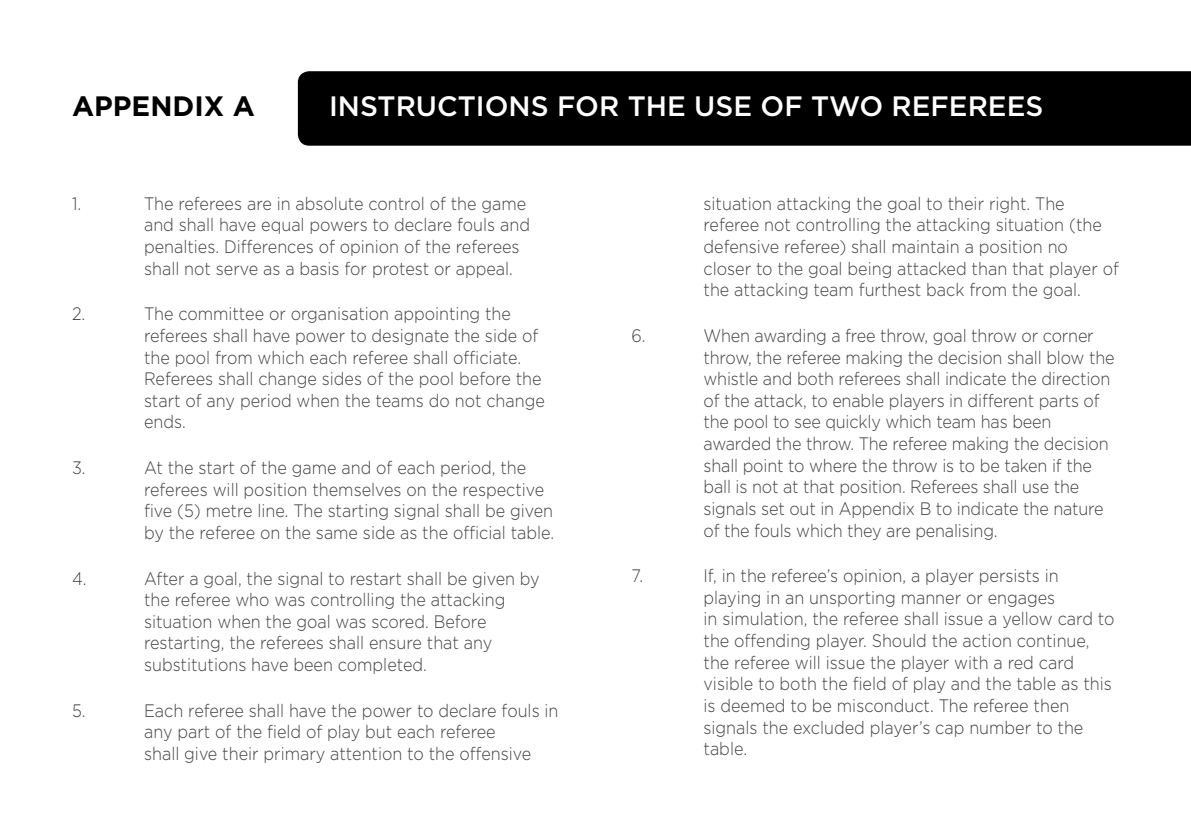
<style>
.page{position:relative;width:1191px;height:840px;background:#fff}
.page>*{position:absolute;margin:0;border:0;box-sizing:border-box;transform-origin:0 0}
.t1{font:500 28px "Gotham";color:#fff}
.t2{font:700 28px "Gotham";color:#000}
.t3{font:300 18px/21.6px "Gotham";color:#414042;scale:.9 1}
</style>
<div class="page">
<div style="left:298px;top:71px;width:893px;height:75px;background:#000"></div>
<h1 class="t2" style="left:72px;top:87px;width:184px">APPENDIX A</h1>
<h1 class="t1" style="left:329px;top:87px;width:716px">INSTRUCTIONS FOR THE USE OF TWO REFEREES</h1>
<p class="t3" style="left:72px;top:192px;width:12px">1.</p>
<p class="t3" style="left:144px;top:192px;width:430px">The referees are in absolute control of the game and shall have equal powers to declare fouls and penalties. Differences of opinion of the referees shall not serve as a basis for protest or appeal.</p>
<p class="t3" style="left:72px;top:302px;width:16px">2.</p>
<p class="t3" style="left:144px;top:302px;width:447px">The committee or organisation appointing the referees shall have power to designate the side of the pool from which each referee shall officiate.<br>Referees shall change sides of the pool before the start of any period when the teams do not change ends.</p>
<p class="t3" style="left:72px;top:456px;width:17px">3.</p>
<p class="t3" style="left:144px;top:456px;width:457px">At the start of the game and of each period, the referees will position themselves on the respective five (5) metre line. The starting signal shall be given by the referee on the same side as the official table.</p>
<p class="t3" style="left:72px;top:566px;width:18px">4.</p>
<p class="t3" style="left:144px;top:566px;width:441px">After a goal, the signal to restart shall be given by the referee who was controlling the attacking situation when the goal was scored. Before restarting, the referees shall ensure that any substitutions have been completed.</p>
<p class="t3" style="left:72px;top:698px;width:17px">5.</p>
<p class="t3" style="left:144px;top:698px;width:462px">Each referee shall have the power to declare fouls in any part of the field of play but each referee<br>shall give their primary attention to the offensive</p>
<p class="t3" style="left:703px;top:192px;width:463px">situation attacking the goal to their right. The referee not controlling the attacking situation (the defensive referee) shall maintain a position no closer to the goal being attacked than that player of the attacking team furthest back from the goal.</p>
<p class="t3" style="left:631px;top:324px;width:17px">6.</p>
<p class="t3" style="left:703px;top:324px;width:458px">When awarding a free throw, goal throw or corner throw, the referee making the decision shall blow the whistle and both referees shall indicate the direction of the attack, to enable players in different parts of the pool to see quickly which team has been awarded the throw. The referee making the decision shall point to where the throw is to be taken if the ball is not at that position. Referees shall use the signals set out in Appendix B to indicate the nature of the fouls which they are penalising.</p>
<p class="t3" style="left:631px;top:564px;width:14px">7.</p>
<p class="t3" style="left:703px;top:564px;width:458px">If, in the referee’s opinion, a player persists in playing in an unsporting manner or engages<br>in simulation, the referee shall issue a yellow card to the offending player. Should the action continue, the referee will issue the player with a red card visible to both the field of play and the table as this is deemed to be misconduct. The referee then signals the excluded player’s cap number to the table.</p>
</div>
